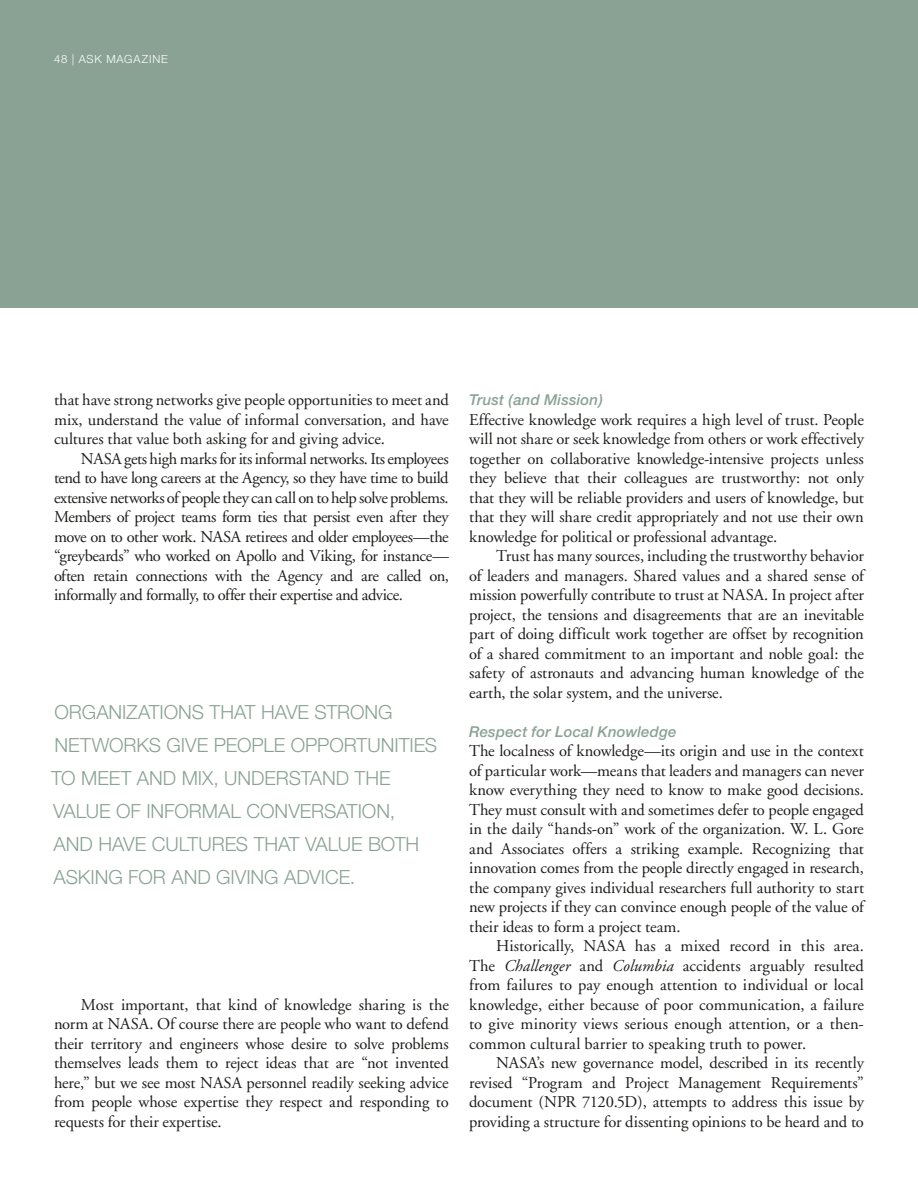
<style>
.page{position:relative;width:918px;height:1188px;background:#fff}
.page>*{position:absolute;margin:0;border:0;box-sizing:border-box;transform-origin:0 0}
.t1{font:300 19.5px/33px "Helvetica Neue";color:#8aa294}
.t2{font:16.5px/19.5px "Adobe Garamond";letter-spacing:-.005em;color:#1c1c1a;text-align:justify}
.t3{font:italic 500 15px "Helvetica Neue";letter-spacing:.01em;color:#8aa294}
.t4{font:300 11.25px "Helvetica Neue";letter-spacing:.075em;color:#fff}
.s1{font-style:italic}
</style>
<div class="page">
<div style="left:0;top:0;width:918px;height:308px;background:#8aa294"></div>
<p class="t4" style="left:54px;top:52px;width:115px">48 | ASK MAGAZINE</p>
<p class="t2" style="left:54px;top:390px;width:396px">that have strong networks give people opportunities to meet and mix, understand the value of informal conversation, and have cultures that value both asking for and giving advice.</p>
<p class="t2" style="left:54px;top:449px;width:396px;text-indent:27px">NASA gets high marks for its informal networks. Its employees tend to have long careers at the Agency, so they have time to build extensive networks of people they can call on to help solve problems.<br>Members of project teams form ties that persist even after they move on to other work. NASA retirees and older employees—the “greybeards” who worked on Apollo and Viking, for instance— often retain connections with the Agency and are called on, informally and formally, to offer their expertise and advice.</p>
<p class="t1" style="left:54px;top:695px;width:340px">ORGANIZATIONS THAT HAVE STRONG</p>
<p class="t1" style="left:51px;top:728px;width:387px">NETWORKS GIVE PEOPLE OPPORTUNITIES<br>TO MEET AND MIX, UNDERSTAND THE<br>VALUE OF INFORMAL CONVERSATION,</p>
<p class="t1" style="left:54px;top:827px;width:367px">AND HAVE CULTURES THAT VALUE BOTH</p>
<p class="t1" style="left:54px;top:860px;width:303px">ASKING FOR AND GIVING ADVICE.</p>
<p class="t2" style="left:54px;top:995px;width:396px;text-indent:27px">Most important, that kind of knowledge sharing is the norm at NASA. Of course there are people who want to defend their territory and engineers whose desire to solve problems themselves leads them to reject ideas that are “not invented here,” but we see most NASA personnel readily seeking advice from people whose expertise they respect and responding to requests for their expertise.</p>
<p class="t3" style="left:469px;top:391px;width:135px">Trust (and Mission)</p>
<p class="t2" style="left:469px;top:410px;width:396px">Effective knowledge work requires a high level of trust. People will not share or seek knowledge from others or work effectively together on collaborative knowledge-intensive projects unless they believe that their colleagues are trustworthy: not only that they will be reliable providers and users of knowledge, but that they will share credit appropriately and not use their own knowledge for political or professional advantage.</p>
<p class="t2" style="left:469px;top:546px;width:396px;text-indent:27px">Trust has many sources, including the trustworthy behavior of leaders and managers. Shared values and a shared sense of mission powerfully contribute to trust at NASA. In project after project, the tensions and disagreements that are an inevitable part of doing difficult work together are offset by recognition of a shared commitment to an important and noble goal: the safety of astronauts and advancing human knowledge of the earth, the solar system, and the universe.</p>
<p class="t3" style="left:469px;top:722px;width:209px">Respect for Local Knowledge</p>
<p class="t2" style="left:469px;top:741px;width:396px">The localness of knowledge—its origin and use in the context of particular work—means that leaders and managers can never know everything they need to know to make good decisions.<br>They must consult with and sometimes defer to people engaged in the daily “hands-on” work of the organization. W. L. Gore and Associates offers a striking example. Recognizing that innovation comes from the people directly engaged in research, the company gives individual researchers full authority to start new projects if they can convince enough people of the value of their ideas to form a project team.</p>
<p class="t2" style="left:469px;top:936px;width:396px;text-indent:27px">Historically, NASA has a mixed record in this area.<br>The <span class="s1">Challenger</span> and <span class="s1">Columbia</span> accidents arguably resulted from failures to pay enough attention to individual or local knowledge, either because of poor communication, a failure to give minority views serious enough attention, or a then&shy;common cultural barrier to speaking truth to power.</p>
<p class="t2" style="left:469px;top:1053px;width:396px;text-indent:27px">NASA’s new governance model, described in its recently revised “Program and Project Management Requirements” document (NPR 7120.5D), attempts to address this issue by providing a structure for dissenting opinions to be heard and to</p>
</div>
